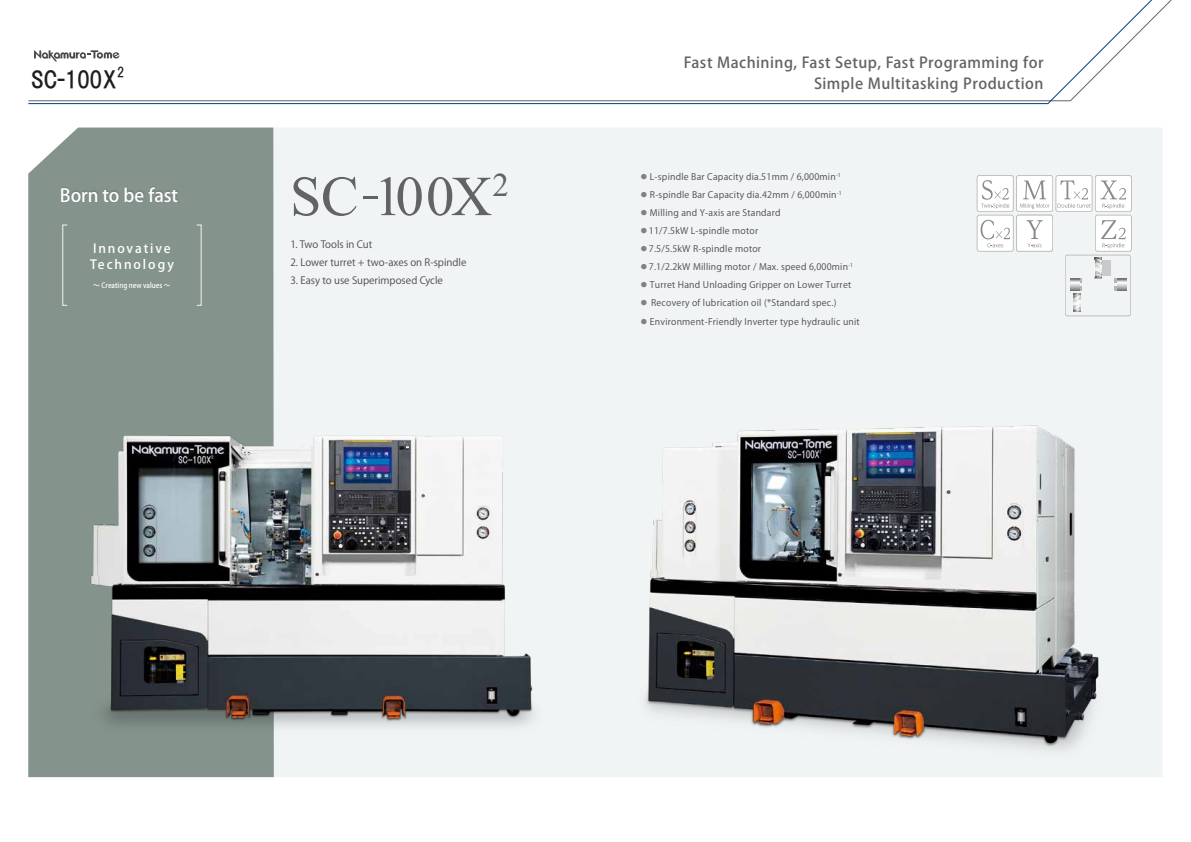
<style>
.page{position:relative;width:1191px;height:842px;background:#fff}
.page>*{position:absolute;margin:0;border:0;box-sizing:border-box;transform-origin:0 0}
.t1{font:56.4px "Times New Roman";letter-spacing:-.03em;color:#616364}
.t2{font:22.7px "HGP Gothic E";color:#1f1e1d}
.t3{font:500 18px "Koz Go Pro";letter-spacing:-.005em;color:#fff}
.t4{font:500 15px/21px "Koz Go Pro";letter-spacing:.03em;color:#616364;text-align:right}
.t5{font:13.2px "HGP Gothic E";color:#1f1e1d}
.t6{font:500 12.6px/16.8px "Koz Go Pro";letter-spacing:.15em;color:#fff}
.t7{font:10px "Koz Go Pro";letter-spacing:-.005em;color:#4c4948}
.t8{font:9px/18.1px "Koz Go Pro";letter-spacing:.025em;color:#4c4948}
.t9{font:500 7.3px "Koz Go Pro";color:#fff;scale:.9 1}
.s1{font-family:"Koz Go Pr 6 N";color:#808080}
</style>
<div class="page">
<svg style="left:28px;top:0;width:1127px;height:104px"></svg>
<svg style="left:34px;top:50px;width:85px;height:11px"></svg>
<div style="left:274px;top:128px;width:888px;height:649px;background:#f0f4f5"></div>
<div style="left:28px;top:128px;width:246px;height:649px;background:#84938c"></div>
<img style="left:63px;top:420px;width:509px;height:334px">
<img style="left:616px;top:412px;width:505px;height:365px">
<div style="left:60px;top:186px;width:119px;height:18px;background:#616364;opacity:.7"></div>
<div style="left:62px;top:225px;width:139px;height:81px;background:#84938c"></div>
<div style="left:1065px;top:255px;width:65px;height:61px;border:1px solid #bfc0c0;border-radius:2px"></div>
<svg style="left:1114px;top:278px;width:12px;height:12px"></svg>
<svg style="left:1070px;top:278px;width:12px;height:34px"></svg>
<svg style="left:1073px;top:293px;width:7px;height:19px"></svg>
<div style="left:1102px;top:260px;width:9px;height:16px;background:#c9caca"></div>
<svg style="left:1095px;top:257px;width:6px;height:21px"></svg>
<div style="left:1016px;top:175px;width:36px;height:37px;background:#fff;border-radius:2px"></div>
<div style="left:1016px;top:175px;width:37px;height:37px;border:1px solid #bfc0c0;border-radius:2px"></div>
<svg style="left:1019px;top:180px;width:30px;height:29px"></svg>
<div style="left:1016px;top:215px;width:36px;height:36px;background:#fff;border-radius:2px"></div>
<div style="left:1016px;top:215px;width:37px;height:36px;border:1px solid #bfc0c0;border-radius:2px"></div>
<svg style="left:1026px;top:220px;width:16px;height:27px"></svg>
<div style="left:1056px;top:175px;width:36px;height:37px;background:#fff;border-radius:2px"></div>
<div style="left:1055px;top:175px;width:37px;height:37px;border:1px solid #bfc0c0;border-radius:2px"></div>
<svg style="left:1057px;top:180px;width:33px;height:28px"></svg>
<div style="left:977px;top:175px;width:36px;height:37px;background:#fff;border-radius:2px"></div>
<div style="left:977px;top:175px;width:36px;height:37px;border:1px solid #bfc0c0;border-radius:2px"></div>
<svg style="left:981px;top:180px;width:28px;height:29px"></svg>
<div style="left:977px;top:215px;width:36px;height:36px;background:#fff;border-radius:2px"></div>
<div style="left:977px;top:215px;width:36px;height:36px;border:1px solid #bfc0c0;border-radius:2px"></div>
<svg style="left:980px;top:220px;width:30px;height:27px"></svg>
<div style="left:1095px;top:175px;width:36px;height:37px;background:#fff;border-radius:2px"></div>
<div style="left:1095px;top:175px;width:36px;height:37px;border:1px solid #bfc0c0;border-radius:2px"></div>
<svg style="left:1100px;top:180px;width:26px;height:29px"></svg>
<div style="left:1095px;top:215px;width:36px;height:36px;background:#fff;border-radius:2px"></div>
<div style="left:1095px;top:215px;width:36px;height:36px;border:1px solid #bfc0c0;border-radius:2px"></div>
<svg style="left:1101px;top:220px;width:24px;height:29px"></svg>
<h2 class="t2" style="left:31px;top:68px;width:87px">SC-100X</h2>
<h3 class="t5" style="left:117px;top:65px;width:9px">2</h3>
<h3 class="t3" style="left:60px;top:184px;width:120px">Born to be fast</h3>
<h3 class="t6" style="left:90px;top:240px;width:85px">Innovative<br>Technology</h3>
<p class="t9" style="left:93px;top:280px;width:87px">～ Creating new values ～</p>
<h1 class="t1" style="left:290px;top:156px;width:220px">SC<sup>-</sup>100X<sup>2</sup></h1>
<p class="t7" style="left:290px;top:238px;width:83px">1. Two Tools in Cut</p>
<p class="t7" style="left:290px;top:256px;width:177px">2. Lower turret + two-axes on R-spindle</p>
<p class="t7" style="left:290px;top:274px;width:154px">3. Easy to use Superimposed Cycle</p>
<h3 class="t4" style="left:683px;top:53px;width:361px">Fast Machining, Fast Setup, Fast Programming for<br>Simple Multitasking Production</h3>
<p class="t8" style="left:639px;top:168px;width:222px"><span class="s1">⃝</span>L-spindle Bar Capacity dia.51mm / 6,000min<sup>-1 </sup><span class="s1">⃝</span>R-spindle Bar Capacity dia.42mm / 6,000min<sup>-1 </sup><span class="s1">⃝</span>Milling and Y-axis are Standard<br><span class="s1">⃝</span>11/7.5kW L-spindle motor<br><span class="s1">⃝</span>7.5/5.5kW R-spindle motor<br><span class="s1">⃝</span>7.1/2.2kW Milling motor / Max. speed 6,000min<sup>-1 </sup><span class="s1">⃝</span>Turret Hand Unloading Gripper on Lower Turret <span class="s1">⃝</span> Recovery of lubrication oil (*Standard spec.) <span class="s1">⃝</span>Environment-Friendly Inverter type hydraulic unit</p>
</div>
